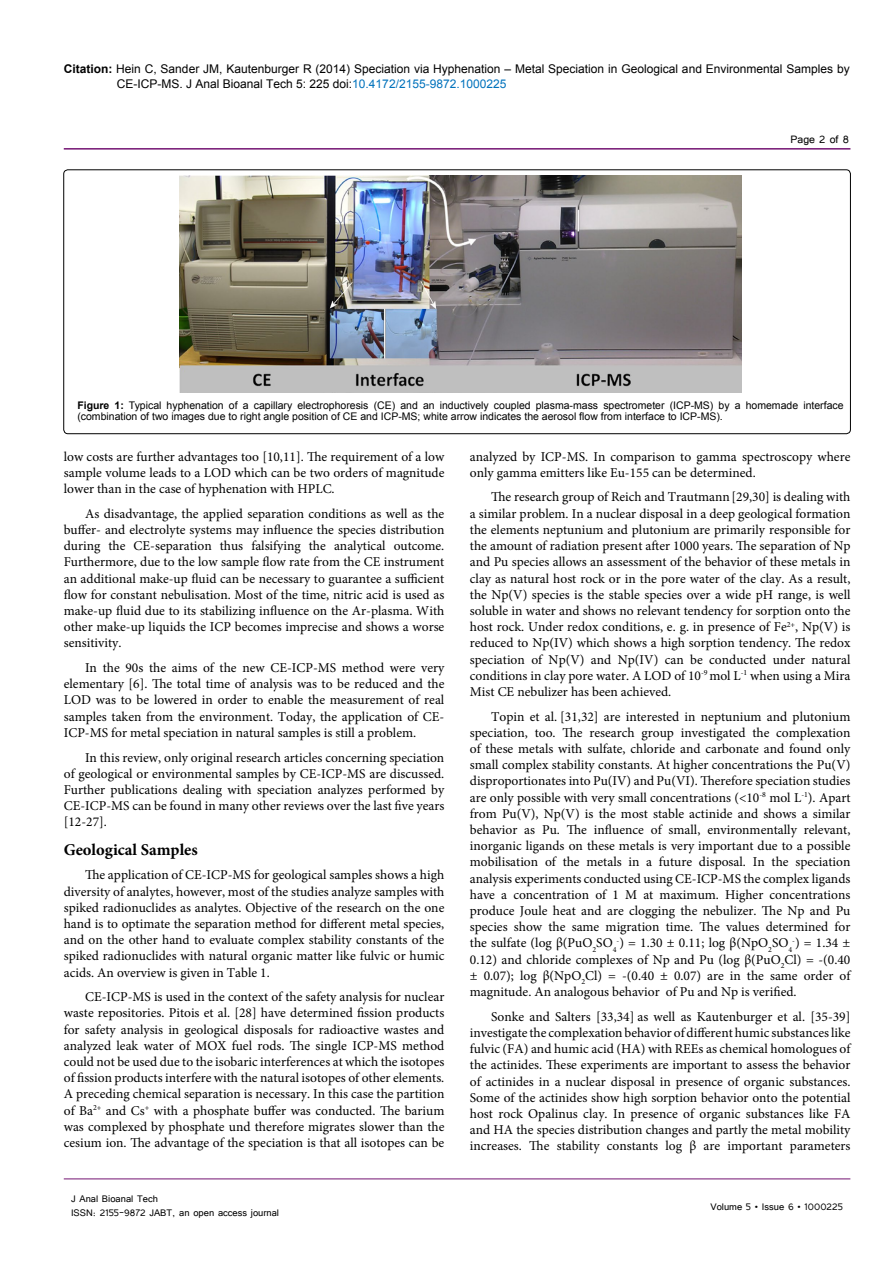
<style>
.page{position:relative;width:893px;height:1263px;background:#fff}
.page>*{position:absolute;margin:0;border:0;box-sizing:border-box;transform-origin:0 0}
.t1{font:700 16.5px "Minion Pro";color:#000}
.t2{font:13.5px/16.2px "Minion Pro";color:#000;text-align:justify}
.t3{font:13.5px "Tunga";color:#000}
.t4{font:12px/15px "Arial";color:#000}
.t5{font:12px/14.4px "Tunga";color:#000}
.t6{font:10.5px/11.6px "Arial";color:#000}
.s1{font-weight:700}
.s2{color:#0072bc}
</style>
<div class="page">
<hr style="left:64px;top:148px;width:786px;height:2px;background:#741472">
<hr style="left:64px;top:1179px;width:786px;height:1px;background:#741472">
<img style="left:179px;top:176px;width:563px;height:216px">
<div style="left:64px;top:170px;width:786px;height:264px;border:1px solid #000;border-radius:4px"></div>
<p class="t4" style="left:117px;top:61px;width:734px;text-indent:-53px"><span class="s1">Citation:</span> Hein C, Sander JM, Kautenburger R (2014) Speciation via Hyphenation – Metal Speciation in Geological and Environmental Samples by<br>CE-ICP-MS. J Anal Bioanal Tech 5: 225 doi:<span class="s2">10.4172/2155-9872.1000225</span></p>
<p class="t3" style="left:790px;top:131px;width:60px">Page 2 of 8</p>
<p class="t6" style="left:77px;top:399px;width:768px"><span class="s1">Figure 1:</span> Typical hyphenation of a capillary electrophoresis (CE) and an inductively coupled plasma-mass spectrometer (ICP-MS) by a homemade interface (combination of two images due to right angle position of CE and ICP-MS; white arrow indicates the aerosol flow from interface to ICP-MS).</p>
<p class="t2" style="left:64px;top:448px;width:382px">low costs are further advantages too [10,11]. The requirement of a low sample volume leads to a LOD which can be two orders of magnitude lower than in the case of hyphenation with HPLC.</p>
<p class="t2" style="left:64px;top:505px;width:382px;text-indent:21px">As disadvantage, the applied separation conditions as well as the buffer- and electrolyte systems may influence the species distribution during the CE-separation thus falsifying the analytical outcome.<br>Furthermore, due to the low sample flow rate from the CE instrument an additional make-up fluid can be necessary to guarantee a sufficient flow for constant nebulisation. Most of the time, nitric acid is used as make-up fluid due to its stabilizing influence on the Ar-plasma. With other make-up liquids the ICP becomes imprecise and shows a worse sensitivity.</p>
<p class="t2" style="left:64px;top:660px;width:382px;text-indent:21px">In the 90s the aims of the new CE-ICP-MS method were very elementary [6]. The total time of analysis was to be reduced and the LOD was to be lowered in order to enable the measurement of real samples taken from the environment. Today, the application of CE-ICP-MS for metal speciation in natural samples is still a problem.</p>
<p class="t2" style="left:64px;top:749px;width:382px;text-indent:21px">In this review, only original research articles concerning speciation of geological or environmental samples by CE-ICP-MS are discussed.<br>Further publications dealing with speciation analyzes performed by CE-ICP-MS can be found in many other reviews over the last five years [12-27].</p>
<p class="t1" style="left:64px;top:838px;width:135px">Geological Samples</p>
<p class="t2" style="left:64px;top:867px;width:382px;text-indent:21px">The application of CE-ICP-MS for geological samples shows a high diversity of analytes, however, most of the studies analyze samples with spiked radionuclides as analytes. Objective of the research on the one hand is to optimate the separation method for different metal species, and on the other hand to evaluate complex stability constants of the spiked radionuclides with natural organic matter like fulvic or humic acids. An overview is given in Table 1.</p>
<p class="t2" style="left:64px;top:989px;width:382px;text-indent:21px">CE-ICP-MS is used in the context of the safety analysis for nuclear waste repositories. Pitois et al. [28] have determined fission products for safety analysis in geological disposals for radioactive wastes and analyzed leak water of MOX fuel rods. The single ICP-MS method could not be used due to the isobaric interferences at which the isotopes of fission products interfere with the natural isotopes of other elements.<br>A preceding chemical separation is necessary. In this case the partition of Ba<sup>2+</sup> and Cs<sup>+</sup> with a phosphate buffer was conducted. The barium was complexed by phosphate und therefore migrates slower than the cesium ion. The advantage of the speciation is that all isotopes can be</p>
<p class="t5" style="left:71px;top:1190px;width:210px">J Anal Bioanal Tech<br>ISSN: 2155-9872 JABT, an open access journal</p>
<p class="t2" style="left:470px;top:448px;width:382px">analyzed by ICP-MS. In comparison to gamma spectroscopy where only gamma emitters like Eu-155 can be determined.</p>
<p class="t2" style="left:470px;top:489px;width:382px;text-indent:21px">The research group of Reich and Trautmann[29,30] is dealing with a similar problem. In a nuclear disposal in a deep geological formation the elements neptunium and plutonium are primarily responsible for the amount of radiation present after 1000 years. The separation of Np and Pu species allows an assessment of the behavior of these metals in clay as natural host rock or in the pore water of the clay. As a result, the Np(V) species is the stable species over a wide pH range, is well soluble in water and shows no relevant tendency for sorption onto the host rock. Under redox conditions, e. g. in presence of Fe<sup>2+</sup>, Np(V) is reduced to Np(IV) which shows a high sorption tendency. The redox speciation of Np(V) and Np(IV) can be conducted under natural conditions in clay pore water. A LOD of 10<sup>-9</sup> mol L<sup>-1</sup> when using a Mira Mist CE nebulizer has been achieved.</p>
<p class="t2" style="left:470px;top:708px;width:382px;text-indent:21px">Topin et al. [31,32] are interested in neptunium and plutonium speciation, too. The research group investigated the complexation of these metals with sulfate, chloride and carbonate and found only small complex stability constants. At higher concentrations the Pu(V) disproportionates into Pu(IV) and Pu(VI). Therefore speciation studies are only possible with very small concentrations (&lt;10<sup>-8</sup> mol L<sup>-1</sup>). Apart from Pu(V), Np(V) is the most stable actinide and shows a similar behavior as Pu. The influence of small, environmentally relevant, inorganic ligands on these metals is very important due to a possible mobilisation of the metals in a future disposal. In the speciation analysis experiments conducted using CE-ICP-MS the complex ligands have a concentration of 1 M at maximum. Higher concentrations produce Joule heat and are clogging the nebulizer. The Np and Pu species show the same migration time. The values determined for the sulfate (log β(PuO<sub>2</sub>SO<sub>4</sub><sup>-</sup>) = 1.30 ± 0.11; log β(NpO<sub>2</sub>SO<sub>4</sub><sup>-</sup>) = 1.34 ± 0.12) and chloride complexes of Np and Pu (log β(PuO<sub>2</sub>Cl) = -(0.40 ± 0.07); log β(NpO<sub>2</sub>Cl) = -(0.40 ± 0.07) are in the same order of magnitude. An analogous behavior of Pu and Np is verified.</p>
<p class="t2" style="left:470px;top:1008px;width:382px;text-indent:21px">Sonke and Salters [33,34] as well as Kautenburger et al. [35-39] investigate the complexation behavior of different humic substances like fulvic (FA) and humic acid (HA) with REEs as chemical homologues of the actinides. These experiments are important to assess the behavior of actinides in a nuclear disposal in presence of organic substances.<br>Some of the actinides show high sorption behavior onto the potential host rock Opalinus clay. In presence of organic substances like FA and HA the species distribution changes and partly the metal mobility increases. The stability constants log β are important parameters</p>
<p class="t5" style="left:710px;top:1199px;width:134px">Volume 5 • Issue 6 • 1000225</p>
</div>
